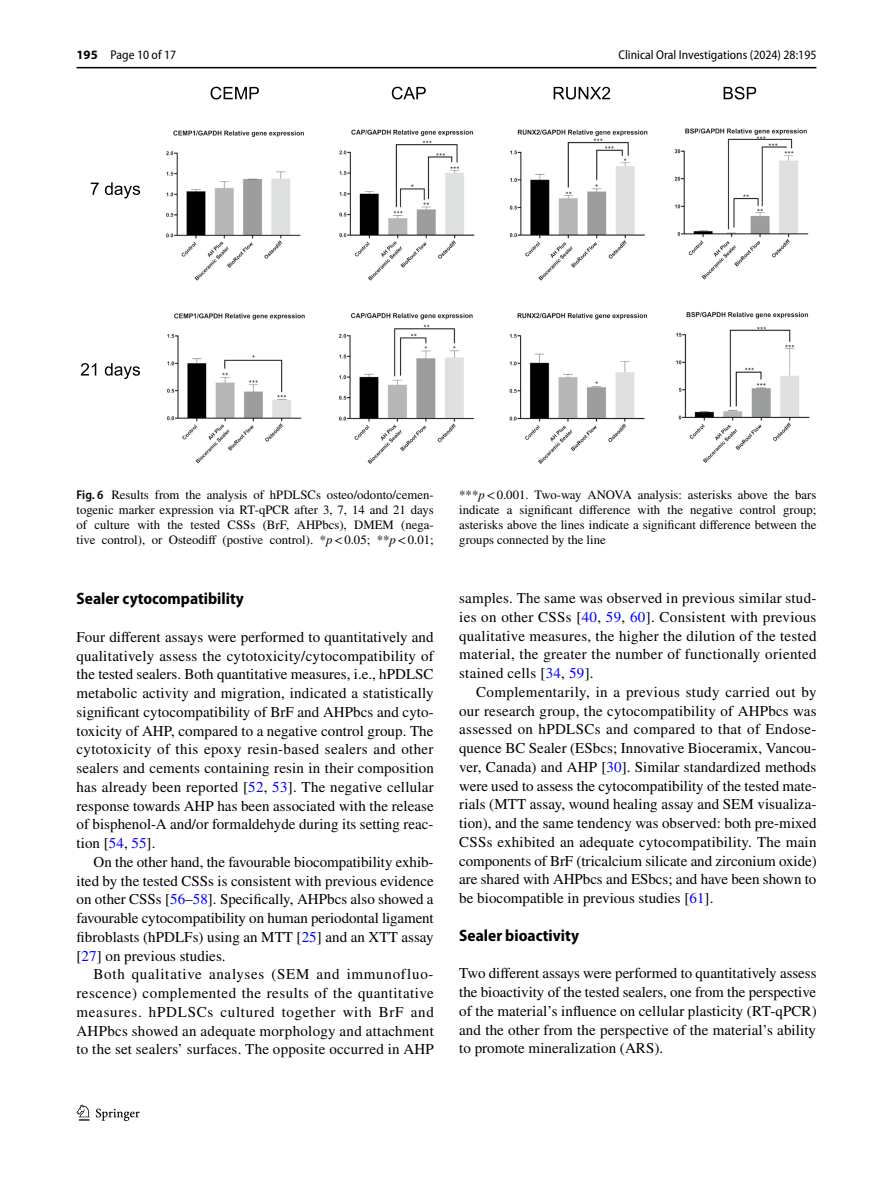
<style>
.page{position:relative;width:893px;height:1187px;background:#fff}
.page>*{position:absolute;margin:0;border:0;box-sizing:border-box;transform-origin:0 0}
.t1{font:700 semi-condensed 16.5px "Myriad Pro";color:#000}
.t2{font:15px/18.8px "STIX";letter-spacing:.005em;color:#000;text-align:justify}
.t3{font:12.75px/15px "STIX";color:#000;text-align:justify}
.t4{font:semi-condensed 12.75px "Myriad Pro";color:#000}
.s1{font-weight:700;font-stretch:normal}
.s2{font-family:"Myriad Pro";font-weight:600;font-stretch:semi-condensed}
.s3{font-style:italic}
.s4{color:#00f}
</style>
<div class="page">
<hr style="left:77px;top:67px;width:739px;height:1px;background:#000">
<svg style="left:77px;top:1104px;width:12px;height:16px"></svg>
<svg style="left:96px;top:1108px;width:44px;height:12px"></svg>
<img style="left:166px;top:128px;width:644px;height:336px">
<svg style="left:91px;top:182px;width:8px;height:13px"></svg>
<svg style="left:105px;top:182px;width:35px;height:16px"></svg>
<svg style="left:81px;top:363px;width:15px;height:12px"></svg>
<svg style="left:105px;top:363px;width:35px;height:16px"></svg>
<svg style="left:211px;top:87px;width:48px;height:12px"></svg>
<svg style="left:392px;top:87px;width:34px;height:12px"></svg>
<svg style="left:554px;top:87px;width:56px;height:12px"></svg>
<svg style="left:724px;top:87px;width:32px;height:12px"></svg>
<p class="t4" style="left:77px;top:48px;width:101px"><span class="s1">195</span> Page 10 of 17</p>
<p class="t4" style="left:618px;top:48px;width:199px">Clinical Oral Investigations (2024) 28:195</p>
<p class="t3" style="left:77px;top:488px;width:359px"><span class="s2">Fig. 6</span> Results from the analysis of hPDLSCs osteo/odonto/cemen&shy;togenic marker expression via RT-qPCR after 3, 7, 14 and 21 days of culture with the tested CSSs (BrF, AHPbcs), DMEM (nega&shy;tive control), or Osteodiff (postive control). *<span class="s3">p</span>&lt;0.05; **<span class="s3">p</span>&lt;0.01;</p>
<p class="t3" style="left:459px;top:488px;width:359px">***<span class="s3">p</span>&lt;0.001. Two-way ANOVA analysis: asterisks above the bars indicate a significant difference with the negative control group; asterisks above the lines indicate a significant difference between the groups connected by the line</p>
<p class="t1" style="left:77px;top:589px;width:169px">Sealer cytocompatibility</p>
<p class="t2" style="left:77px;top:628px;width:359px">Four different assays were performed to quantitatively and qualitatively assess the cytotoxicity/cytocompatibility of the tested sealers. Both quantitative measures, i.e., hPDLSC metabolic activity and migration, indicated a statistically significant cytocompatibility of BrF and AHPbcs and cyto&shy;toxicity of AHP, compared to a negative control group. The cytotoxicity of this epoxy resin-based sealers and other sealers and cements containing resin in their composition has already been reported [<span class="s4">52</span>, <span class="s4">53</span>]. The negative cellular response towards AHP has been associated with the release of bisphenol-A and/or formaldehyde during its setting reac&shy;tion [<span class="s4">54</span>, <span class="s4">55</span>].</p>
<p class="t2" style="left:77px;top:853px;width:359px;text-indent:17px">On the other hand, the favourable biocompatibility exhib&shy;ited by the tested CSSs is consistent with previous evidence on other CSSs [<span class="s4">56</span>–<span class="s4">58</span>]. Specifically, AHPbcs also showed a favourable cytocompatibility on human periodontal ligament fibroblasts (hPDLFs) using an MTT [<span class="s4">25</span>] and an XTT assay [<span class="s4">27</span>] on previous studies.</p>
<p class="t2" style="left:77px;top:965px;width:359px;text-indent:17px">Both qualitative analyses (SEM and immunofluo&shy;rescence) complemented the results of the quantitative measures. hPDLSCs cultured together with BrF and AHPbcs showed an adequate morphology and attachment to the set sealers’ surfaces. The opposite occurred in AHP</p>
<p class="t2" style="left:459px;top:589px;width:359px">samples. The same was observed in previous similar stud&shy;ies on other CSSs [<span class="s4">40</span>, <span class="s4">59</span>, <span class="s4">60</span>]. Consistent with previous qualitative measures, the higher the dilution of the tested material, the greater the number of functionally oriented stained cells [<span class="s4">34</span>, <span class="s4">59</span>].</p>
<p class="t2" style="left:459px;top:683px;width:359px;text-indent:17px">Complementarily, in a previous study carried out by our research group, the cytocompatibility of AHPbcs was assessed on hPDLSCs and compared to that of Endose&shy;quence BC Sealer (ESbcs; Innovative Bioceramix, Vancou&shy;ver, Canada) and AHP [<span class="s4">30</span>]. Similar standardized methods were used to assess the cytocompatibility of the tested mate&shy;rials (MTT assay, wound healing assay and SEM visualiza&shy;tion), and the same tendency was observed: both pre-mixed CSSs exhibited an adequate cytocompatibility. The main components of BrF (tricalcium silicate and zirconium oxide) are shared with AHPbcs and ESbcs; and have been shown to be biocompatible in previous studies [<span class="s4">61</span>].</p>
<p class="t1" style="left:459px;top:925px;width:121px">Sealer bioactivity</p>
<p class="t2" style="left:459px;top:964px;width:359px">Two different assays were performed to quantitatively assess the bioactivity of the tested sealers, one from the perspective of the material’s influence on cellular plasticity (RT-qPCR) and the other from the perspective of the material’s ability to promote mineralization (ARS).</p>
</div>
